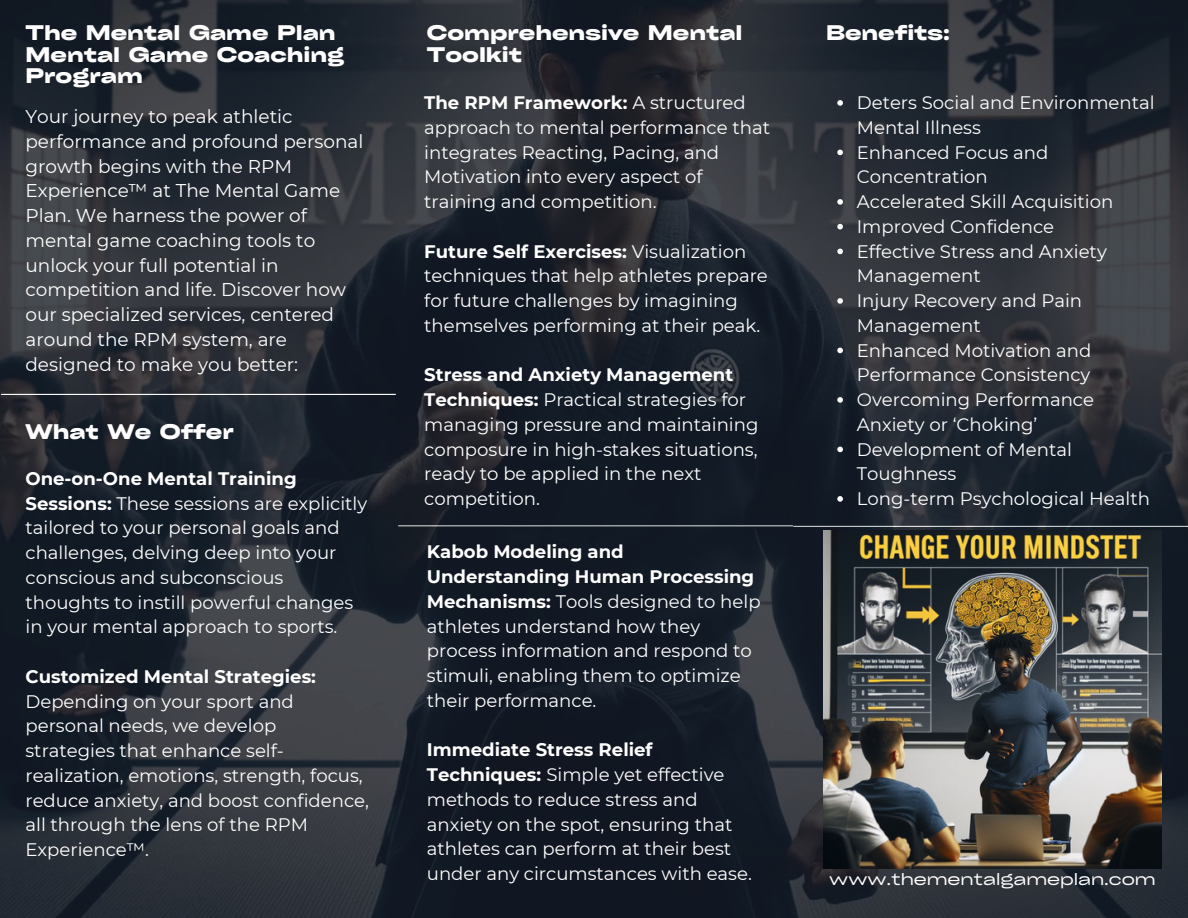
<style>
.page{position:relative;width:1188px;height:918px;background:#fff}
.page>*{position:absolute;margin:0;border:0;box-sizing:border-box;transform-origin:0 0}
.t1{font:700 20.25px/21.3px "Cy Grotesk Grand";color:#fff}
.t2{font:18.45px/24.8px "Montserrat";color:#fff}
.t3{font:18.15px/24.8px "Montserrat";color:#fff}
.t4{font:16.35px "Cy Grotesk Grand";color:#fff}
.s1{font-weight:700}
</style>
<div class="page">
<img style="left:0;top:0;width:1188px;height:918px">
<hr style="left:1px;top:394px;width:395px;height:1px;background:#fff">
<img style="left:823px;top:530px;width:339px;height:339px">
<svg style="left:837px;top:100px;width:6px;height:6px"></svg>
<svg style="left:837px;top:150px;width:6px;height:5px"></svg>
<svg style="left:837px;top:199px;width:6px;height:6px"></svg>
<svg style="left:837px;top:224px;width:6px;height:5px"></svg>
<svg style="left:837px;top:249px;width:6px;height:5px"></svg>
<svg style="left:837px;top:298px;width:6px;height:6px"></svg>
<svg style="left:837px;top:348px;width:6px;height:5px"></svg>
<svg style="left:837px;top:397px;width:6px;height:6px"></svg>
<svg style="left:837px;top:447px;width:6px;height:5px"></svg>
<svg style="left:837px;top:496px;width:6px;height:6px"></svg>
<h2 class="t1" style="left:25px;top:22px;width:320px">The Mental Game Plan<br>Mental Game Coaching<br>Program</h2>
<p class="t2" style="left:25px;top:104px;width:339px">Your journey to peak athletic performance and profound personal growth begins with the RPM<br>Experience™ at The Mental Game<br>Plan. We harness the power of mental game coaching tools to unlock your full potential in competition and life. Discover how our specialized services, centered around the RPM system, are designed to make you better:</p>
<p class="t1" style="left:25px;top:420px;width:210px">What We Offer</p>
<p class="t3" style="left:25px;top:466px;width:343px"><span class="s1">One-on-One Mental Training Sessions:</span> These sessions are explicitly tailored to your personal goals and challenges, delving deep into your conscious and subconscious thoughts to instill powerful changes in your mental approach to sports.</p>
<p class="t3" style="left:25px;top:664px;width:345px"><span class="s1">Customized Mental Strategies:<br></span>Depending on your sport and personal needs, we develop strategies that enhance self&shy;realization, emotions, strength, focus, reduce anxiety, and boost confidence, all through the lens of the RPM<br>Experience™.</p>
<p class="t1" style="left:427px;top:22px;width:317px">Comprehensive Mental<br>Toolkit</p>
<h1 class="t3" style="left:424px;top:90px;width:347px"><span class="s1">The RPM Framework:</span> A structured approach to mental performance that integrates Reacting, Pacing, and<br>Motivation into every aspect of training and competition.</h1>
<p class="t3" style="left:424px;top:239px;width:345px"><span class="s1">Future Self Exercises:</span> Visualization techniques that help athletes prepare for future challenges by imagining themselves performing at their peak.</p>
<p class="t3" style="left:424px;top:362px;width:336px"><span class="s1">Stress and Anxiety Management<br>Techniques:</span> Practical strategies for managing pressure and maintaining composure in high-stakes situations, ready to be applied in the next competition.</p>
<p class="t3" style="left:427px;top:539px;width:335px"><span class="s1">Kabob Modeling and<br>Understanding Human Processing<br>Mechanisms:</span> Tools designed to help athletes understand how they process information and respond to stimuli, enabling them to optimize their performance.</p>
<p class="t3" style="left:427px;top:737px;width:327px"><span class="s1">Immediate Stress Relief<br>Techniques:</span> Simple yet effective methods to reduce stress and anxiety on the spot, ensuring that athletes can perform at their best under any circumstances with ease.</p>
<p class="t1" style="left:826px;top:22px;width:126px">Benefits:</p>
<h1 class="t3" style="left:857px;top:90px;width:299px">Deters Social and Environmental<br>Mental Illness</h1>
<h1 class="t3" style="left:857px;top:140px;width:193px">Enhanced Focus and<br>Concentration</h1>
<p class="t3" style="left:857px;top:189px;width:258px">Accelerated Skill Acquisition</p>
<p class="t3" style="left:857px;top:214px;width:199px">Improved Confidence</p>
<p class="t3" style="left:857px;top:239px;width:251px">Effective Stress and Anxiety<br>Management</p>
<p class="t3" style="left:857px;top:288px;width:227px">Injury Recovery and Pain<br>Management</p>
<p class="t3" style="left:857px;top:338px;width:236px">Enhanced Motivation and<br>Performance Consistency</p>
<p class="t3" style="left:857px;top:387px;width:239px">Overcoming Performance<br>Anxiety or ‘Choking’</p>
<p class="t3" style="left:857px;top:437px;width:217px">Development of Mental<br>Toughness</p>
<p class="t3" style="left:857px;top:486px;width:295px">Long-term Psychological Health</p>
<p class="t4" style="left:829px;top:868px;width:328px">www.thementalgameplan.com</p>
</div>
